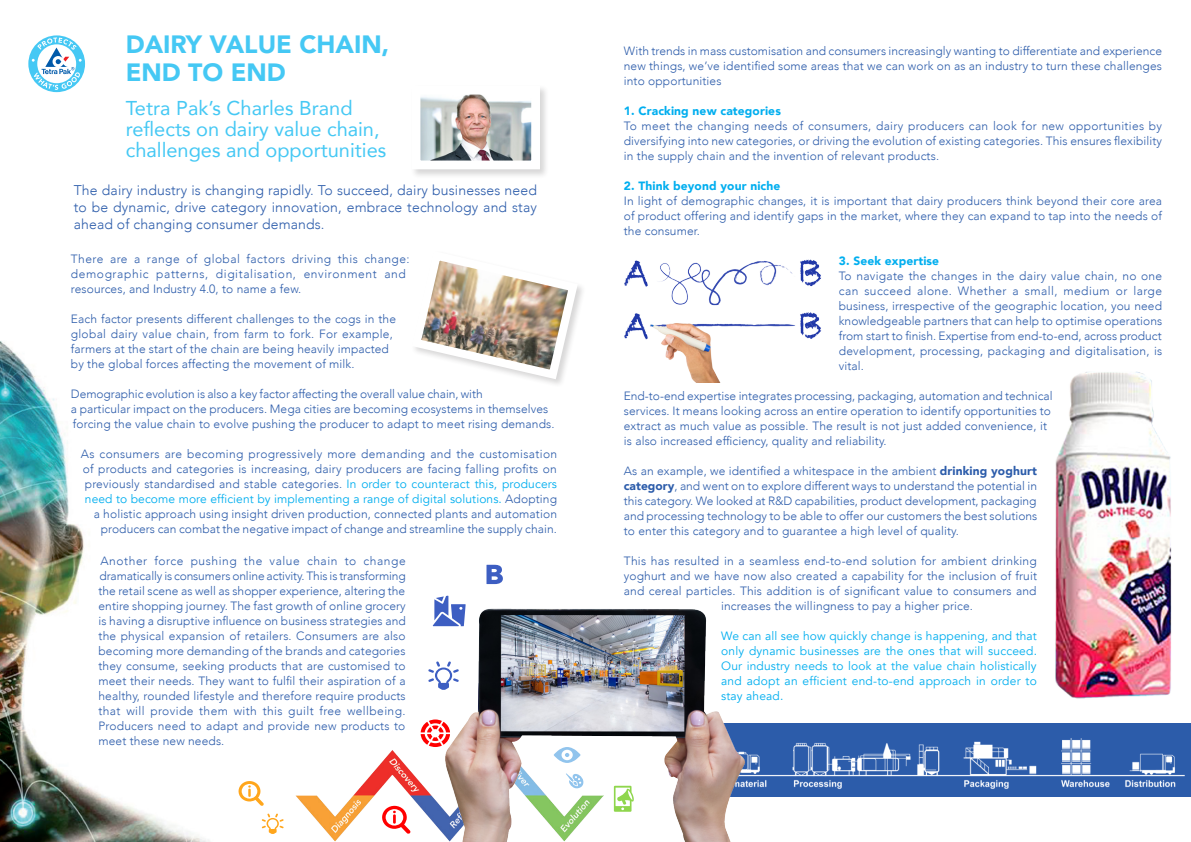
<style>
.page{position:relative;width:1191px;height:842px;background:#fff}
.page>*{position:absolute;margin:0;border:0;box-sizing:border-box;transform-origin:0 0}
.t1{font:900 25px "Avenir";color:#45c8f4}
.t2{font:20px/21px "Avenir";color:#45c8f4}
.t3{font:300 14px/17px "Avenir";letter-spacing:.01em;color:#2c5caa;text-align:justify}
.t4{font:300 12px/15px "Avenir";letter-spacing:.01em;color:#2c5caa;text-align:justify}
.t5{font:12px/15px "Avenir";letter-spacing:.02em;color:#00aeef;text-align:justify}
.t6{font:300 12px/15px "Avenir";letter-spacing:.04em;color:#2c5caa}
.t7{font:900 12px "Avenir";letter-spacing:.01em;color:#00aeef}
.s1{font-weight:400;color:#00aeef}
.s2{font-weight:900}
</style>
<div class="page">
<img style="left:0;top:341px;width:262px;height:501px">
<img style="left:295px;top:750px;width:133px;height:92px">
<img style="left:624px;top:259px;width:197px;height:123px">
<div style="left:707px;top:723px;width:484px;height:74px;background:#2c5caa"></div>
<img style="left:760px;top:738px;width:424px;height:51px">
<img style="left:428px;top:584px;width:332px;height:258px">
<img style="left:415px;top:260px;width:167px;height:124px">
<svg style="left:486px;top:565px;width:17px;height:19px"></svg>
<svg style="left:433px;top:596px;width:32px;height:30px"></svg>
<img style="left:1055px;top:371px;width:117px;height:328px">
<svg style="left:428px;top:661px;width:31px;height:29px"></svg>
<svg style="left:421px;top:719px;width:29px;height:28px"></svg>
<svg style="left:28px;top:35px;width:57px;height:57px"></svg>
<div style="left:410px;top:84px;width:139px;height:95px;background:#231f20;opacity:.18"></div>
<img style="left:421px;top:96px;width:109px;height:63px">
<div style="left:411px;top:86px;width:129px;height:83px;border:9px solid #fff"></div>
<svg style="left:553px;top:747px;width:27px;height:16px"></svg>
<svg style="left:614px;top:786px;width:20px;height:26px"></svg>
<svg style="left:238px;top:781px;width:26px;height:25px"></svg>
<svg style="left:262px;top:813px;width:22px;height:21px"></svg>
<svg style="left:566px;top:773px;width:17px;height:16px"></svg>
<svg style="left:382px;top:806px;width:29px;height:28px"></svg>
<p class="t1" style="left:126px;top:23px;width:265px">DAIRY VALUE CHAIN,</p>
<p class="t1" style="left:126px;top:51px;width:162px">END TO END</p>
<p class="t2" style="left:126px;top:97px;width:228px">Tetra Pak’s Charles Brand</p>
<p class="t2" style="left:126px;top:118px;width:262px">reflects on dairy value chain, challenges and opportunities</p>
<p class="t3" style="left:74px;top:181px;width:464px">The dairy industry is changing rapidly. To succeed, dairy businesses need to be dynamic, drive category innovation, embrace technology and stay ahead of changing consumer demands.</p>
<p class="t6" style="left:71px;top:251px;width:340px">There are a range of global factors driving this change: demographic patterns, digitalisation, environment and resources, and Industry 4.0, to name a few.</p>
<p class="t4" style="left:71px;top:311px;width:327px;text-align:left">Each factor presents different challenges to the cogs in the global dairy value chain, from farm to fork. For example, farmers at the start of the chain are being heavily impacted by the global forces affecting the movement of milk.</p>
<p class="t4" style="left:71px;top:386px;width:485px;text-align:left">Demographic evolution is also a key factor affecting the overall value chain, with<br>a particular impact on the producers. Mega cities are becoming ecosystems in themselves forcing the value chain to evolve pushing the producer to adapt to meet rising demands.</p>
<p class="t4" style="left:81px;top:446px;width:478px;text-align:right">As consumers are becoming progressively more demanding and the customisation of products and categories is increasing, dairy producers are facing falling profits on previously standardised and stable categories. <span class="s1">In order to counteract this, producers need to become more efficient by implementing a range of digital solutions.</span> Adopting a holistic approach using insight driven production, connected plants and automation producers can combat the negative impact of change and streamline the supply chain.</p>
<p class="t4" style="left:98px;top:553px;width:309px">Another force pushing the value chain to change dramatically is consumers online activity. This is transforming the retail scene as well as shopper experience, altering the entire shopping journey. The fast growth of online grocery is having a disruptive influence on business strategies and the physical expansion of retailers. Consumers are also becoming more demanding of the brands and categories they consume, seeking products that are customised to meet their needs. They want to fulfil their aspiration of a healthy, rounded lifestyle and therefore require products that will provide them with this guilt free wellbeing.<br>Producers need to adapt and provide new products to meet these new needs.</p>
<p class="t4" style="left:624px;top:44px;width:539px">With trends in mass customisation and consumers increasingly wanting to differentiate and experience new things, we’ve identified some areas that we can work on as an industry to turn these challenges into opportunities</p>
<p class="t7" style="left:624px;top:101px;width:158px">1. Cracking new categories</p>
<p class="t4" style="left:624px;top:119px;width:540px">To meet the changing needs of consumers, dairy producers can look for new opportunities by diversifying into new categories, or driving the evolution of existing categories. This ensures flexibility in the supply chain and the invention of relevant products.</p>
<p class="t7" style="left:624px;top:176px;width:158px">2. Think beyond your niche</p>
<p class="t4" style="left:624px;top:194px;width:540px">In light of demographic changes, it is important that dairy producers think beyond their core area of product offering and identify gaps in the market, where they can expand to tap into the needs of the consumer.</p>
<p class="t7" style="left:838px;top:251px;width:102px">3. Seek expertise</p>
<p class="t4" style="left:838px;top:269px;width:325px">To navigate the changes in the dairy value chain, no one can succeed alone. Whether a small, medium or large business, irrespective of the geographic location, you need knowledgeable partners that can help to optimise operations from start to finish. Expertise from end-to-end, across product development, processing, packaging and digitalisation, is vital.</p>
<p class="t4" style="left:624px;top:389px;width:430px;text-align:left">End-to-end expertise integrates processing, packaging, automation and technical services. It means looking across an entire operation to identify opportunities to extract as much value as possible. The result is not just added convenience, it is also increased efficiency, quality and reliability.</p>
<p class="t4" style="left:624px;top:464px;width:415px">As an example, we identified a whitespace in the ambient <span class="s2">drinking yoghurt category</span>, and went on to explore different ways to understand the potential in this category. We looked at R&amp;D capabilities, product development, packaging and processing technology to be able to offer our customers the best solutions to enter this category and to guarantee a high level of quality.</p>
<p class="t4" style="left:624px;top:554px;width:414px">This has resulted in a seamless end-to-end solution for ambient drinking</p>
<p class="t4" style="left:624px;top:569px;width:415px">yoghurt and we have now also created a capability for the inclusion of fruit</p>
<p class="t4" style="left:624px;top:584px;width:414px">and cereal particles. This addition is of significant value to consumers and</p>
<p class="t4" style="left:721px;top:599px;width:253px">increases the willingness to pay a higher price.</p>
<p class="t5" style="left:721px;top:629px;width:317px">We can all see how quickly change is happening, and that only dynamic businesses are the ones that will succeed.<br>Our industry needs to look at the value chain holistically and adopt an efficient end-to-end approach in order to stay ahead.</p>
</div>
